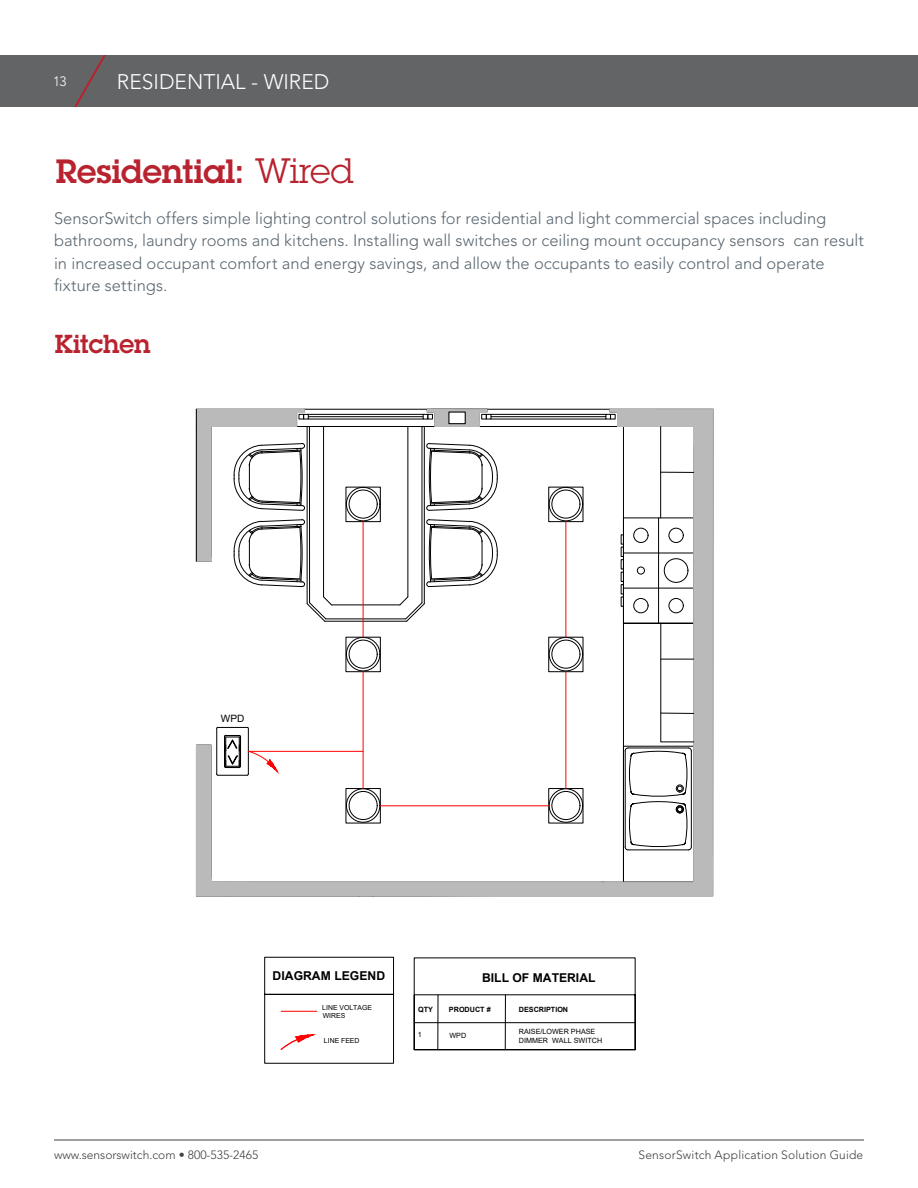
<style>
.page{position:relative;width:918px;height:1188px;background:#fff}
.page>*{position:absolute;margin:0;border:0;box-sizing:border-box;transform-origin:0 0}
.t1{font:600 33px "Lubalin Graph Std";color:#b8232f}
.t2{font:600 25.5px "Lubalin Graph Std";letter-spacing:-.005em;color:#b8232f}
.t3{font:300 21px "Avenir LT Std";color:#fff}
.t4{font:300 16.5px/22.5px "Avenir LT Std";color:#596670}
.t5{font:300 13.5px "Avenir LT Std";color:#fff}
.t6{font:700 12.15px "Arial";color:#000}
.t7{font:300 12px "Avenir LT Std";letter-spacing:.01em;color:#414042}
.t8{font:10.05px "Arial";color:#000}
.t9{font:7.2px/8.7px "Arial";color:#000}
.t10{font:700 7.2px "Arial";color:#000}
.t11{font:6.9px/8.4px "Arial";color:#000}
.s1{font-weight:400;font-size:34.65px}
</style>
<div class="page">
<div style="left:0;top:53px;width:918px;height:54px;background:#636466"></div>
<svg style="left:71px;top:54px;width:38px;height:53px"></svg>
<div style="left:0;top:0;width:918px;height:54px;background:#fff"></div>
<hr style="left:54px;top:1140px;width:810px;height:1px;background:#414042">
<svg style="left:264px;top:957px;width:130px;height:107px"></svg>
<svg style="left:414px;top:957px;width:222px;height:93px"></svg>
<hr style="left:414px;top:1022px;width:221px;height:1px;background:#000">
<hr style="left:414px;top:1049px;width:221px;height:1px;background:#000">
<hr style="left:505px;top:995px;width:1px;height:55px;background:#000">
<hr style="left:438px;top:995px;width:1px;height:55px;background:#000">
<svg style="left:196px;top:408px;width:518px;height:489px"></svg>
<p class="t5" style="left:53px;top:74px;width:15px">13</p>
<p class="t3" style="left:117px;top:70px;width:214px">RESIDENTIAL - WIRED</p>
<h1 class="t1" style="left:56px;top:149px;width:299px">Residential: <span class="s1">Wired</span></h1>
<p class="t4" style="left:54px;top:207px;width:812px">SensorSwitch offers simple lighting control solutions for residential and light commercial spaces including bathrooms, laundry rooms and kitchens. Installing wall switches or ceiling mount occupancy sensors can result in increased occupant comfort and energy savings, and allow the occupants to easily control and operate fixture settings.</p>
<h2 class="t2" style="left:55px;top:327px;width:97px">Kitchen</h2>
<p class="t8" style="left:221px;top:711px;width:25px">WPD</p>
<p class="t6" style="left:273px;top:967px;width:114px">DIAGRAM LEGEND</p>
<p class="t11" style="left:322px;top:1003px;width:51px">LINE VOLTAGE<br>WIRES</p>
<p class="t11" style="left:324px;top:1036px;width:37px">LINE FEED</p>
<p class="t6" style="left:482px;top:969px;width:115px">BILL OF MATERIAL</p>
<p class="t10" style="left:418px;top:1004px;width:16px">QTY</p>
<p class="t10" style="left:449px;top:1004px;width:43px">PRODUCT #</p>
<p class="t9" style="left:449px;top:1031px;width:18px">WPD</p>
<p class="t9" style="left:418px;top:1031px;width:6px">1</p>
<p class="t10" style="left:519px;top:1004px;width:51px">DESCRIPTION</p>
<p class="t9" style="left:519px;top:1028px;width:85px">RAISE/LOWER PHASE<br>DIMMER WALL SWITCH</p>
<p class="t7" style="left:54px;top:1147px;width:206px">www.sensorswitch.com • 800-535-2465</p>
<p class="t7" style="left:638px;top:1147px;width:226px">SensorSwitch Application Solution Guide</p>
</div>
